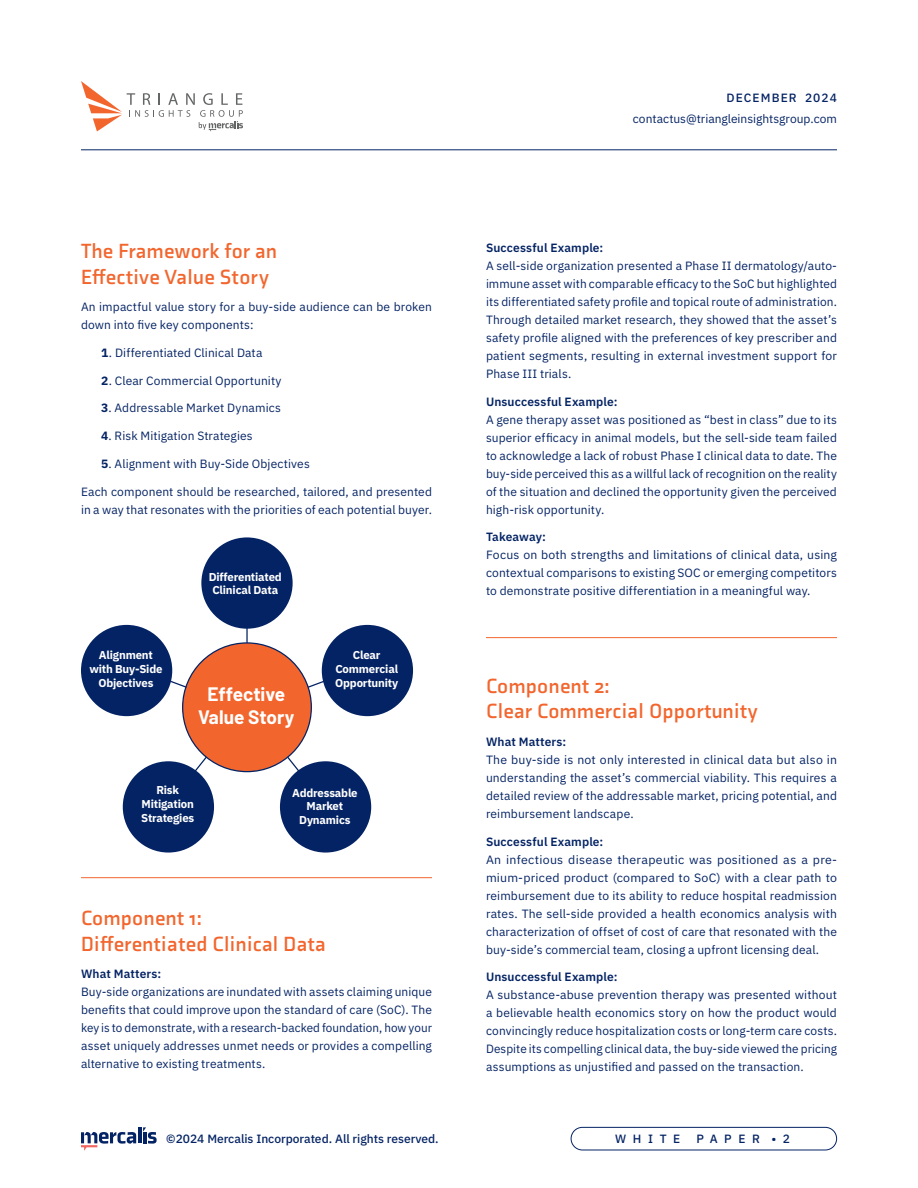
<style>
.page{position:relative;width:918px;height:1188px;background:#fff}
.page>*{position:absolute;margin:0;border:0;box-sizing:border-box;transform-origin:0 0}
.Paragraph_Box{font:700 21px/25.2px "Axia";letter-spacing:.02em;color:#f2662e}
.t1{font:700 19.05px/22.8px "Barlow";color:#fff;text-align:center}
.Paragraph_Box-2{font:12px/18px "IBM Plex Sans";letter-spacing:.01em;color:#042364;text-align:justify}
.Paragraph_Box-3{font:600 12px "IBM Plex Sans";letter-spacing:.01em;color:#042364}
.Eyebrow_Center{font:500 12px "IBM Plex Sans";color:#042364}
.Paragraph_Unjustified{font:12px "IBM Plex Sans";color:#042364}
.Eyebrow_Center-2{font:500 12px "IBM Plex Sans";letter-spacing:.09em;color:#042364}
.Fineprint_SM{font:700 11.4px/13.6px "IBM Plex Sans";letter-spacing:-.015em;color:#fff;text-align:center}
.s1{font-weight:700}
</style>
<div class="page">
<svg style="left:81px;top:81px;width:162px;height:51px"></svg>
<hr style="left:81px;top:150px;width:756px;height:1px;background:#042364">
<hr style="left:81px;top:877px;width:351px;height:1px;background:#f2662e">
<hr style="left:486px;top:637px;width:351px;height:1px;background:#f2662e">
<div style="left:571px;top:1127px;width:266px;height:23px;border:1px solid #042364;border-radius:11px"></div>
<hr style="left:138px;top:1127px;width:3px;height:16px;background:#042364">
<svg style="left:143px;top:1127px;width:14px;height:17px"></svg>
<svg style="left:81px;top:1132px;width:55px;height:19px"></svg>
<div style="left:201px;top:537px;width:92px;height:92px;background:#042364;border-radius:50%"></div>
<div style="left:183px;top:643px;width:128px;height:129px;background:#f2662e;border-radius:50%"></div>
<div style="left:81px;top:625px;width:91px;height:91px;background:#042364;border-radius:50%"></div>
<div style="left:123px;top:761px;width:91px;height:92px;background:#042364;border-radius:50%"></div>
<div style="left:280px;top:761px;width:91px;height:92px;background:#042364;border-radius:50%"></div>
<div style="left:322px;top:625px;width:91px;height:91px;background:#042364;border-radius:50%"></div>
<hr style="left:246px;top:604px;width:2px;height:39px;background:#042364">
<svg style="left:306px;top:678px;width:20px;height:11px"></svg>
<svg style="left:168px;top:678px;width:20px;height:11px"></svg>
<svg style="left:193px;top:755px;width:15px;height:18px"></svg>
<svg style="left:286px;top:755px;width:15px;height:18px"></svg>
<p class="Paragraph_Box" style="left:81px;top:239px;width:197px">The Framework for an<br>Effective Value Story</p>
<p class="Paragraph_Box-2" style="left:81px;top:297px;width:353px">An impactful value story for a buy-side audience can be broken down into five key components:</p>
<p class="Paragraph_Box-2" style="left:101px;top:343px;width:163px"><span class="s1">1</span>. Differentiated Clinical Data</p>
<p class="Paragraph_Box-2" style="left:101px;top:371px;width:182px"><span class="s1">2</span>. Clear Commercial Opportunity</p>
<p class="Paragraph_Box-2" style="left:101px;top:398px;width:181px"><span class="s1">3</span>. Addressable Market Dynamics</p>
<p class="Paragraph_Box-2" style="left:101px;top:426px;width:153px"><span class="s1">4</span>. Risk Mitigation Strategies</p>
<p class="Paragraph_Box-2" style="left:101px;top:454px;width:210px"><span class="s1">5</span>. Alignment with Buy-Side Objectives</p>
<p class="Paragraph_Box-2" style="left:81px;top:481px;width:353px">Each component should be researched, tailored, and presented in a way that resonates with the priorities of each potential buyer.</p>
<p class="Fineprint_SM" style="left:89px;top:647px;width:75px">Alignment with Buy-Side<br>Objectives</p>
<p class="Fineprint_SM" style="left:209px;top:569px;width:75px">Differentiated<br>Clinical Data</p>
<p class="t1" style="left:198px;top:681px;width:97px">Effective<br>Value Story</p>
<p class="Fineprint_SM" style="left:335px;top:647px;width:65px">Clear<br>Commercial<br>Opportunity</p>
<p class="Fineprint_SM" style="left:141px;top:782px;width:55px">Risk<br>Mitigation<br>Strategies</p>
<p class="Fineprint_SM" style="left:292px;top:785px;width:67px">Addressable<br>Market<br>Dynamics</p>
<p class="Paragraph_Box" style="left:81px;top:906px;width:246px">Component 1:<br>Differentiated Clinical Data</p>
<p class="Paragraph_Box-3" style="left:81px;top:965px;width:82px">What Matters:</p>
<p class="Paragraph_Box-2" style="left:81px;top:982px;width:353px">Buy-side organizations are inundated with assets claiming unique benefits that could improve upon the standard of care (SoC). The key is to demonstrate, with a research-backed foundation, how your asset uniquely addresses unmet needs or provides a compelling alternative to existing treatments.</p>
<p class="Eyebrow_Center-2" style="left:727px;top:88px;width:112px">DECEMBER 2024</p>
<p class="Paragraph_Unjustified" style="left:633px;top:109px;width:206px">contactus@triangleinsightsgroup.com</p>
<p class="Paragraph_Box-3" style="left:486px;top:238px;width:119px">Successful Example:</p>
<p class="Paragraph_Box-2" style="left:486px;top:256px;width:353px">A sell-side organization presented a Phase II dermatology/auto&shy;immune asset with comparable efficacy to the SoC but highlighted its differentiated safety profile and topical route of administration.<br>Through detailed market research, they showed that the asset’s safety profile aligned with the preferences of key prescriber and patient segments, resulting in external investment support for Phase III trials.</p>
<p class="Paragraph_Box-3" style="left:486px;top:392px;width:133px">Unsuccessful Example:</p>
<p class="Paragraph_Box-2" style="left:486px;top:409px;width:353px">A gene therapy asset was positioned as “best in class” due to its superior efficacy in animal models, but the sell-side team failed to acknowledge a lack of robust Phase I clinical data to date. The buy-side perceived this as a willful lack of recognition on the reality of the situation and declined the opportunity given the perceived high-risk opportunity.</p>
<p class="Paragraph_Box-3" style="left:486px;top:528px;width:62px">Takeaway:</p>
<p class="Paragraph_Box-2" style="left:486px;top:545px;width:353px">Focus on both strengths and limitations of clinical data, using contextual comparisons to existing SOC or emerging competitors to demonstrate positive differentiation in a meaningful way.</p>
<p class="Paragraph_Box" style="left:486px;top:673px;width:273px">Component 2:<br>Clear Commercial Opportunity</p>
<p class="Paragraph_Box-3" style="left:486px;top:732px;width:82px">What Matters:</p>
<p class="Paragraph_Box-2" style="left:486px;top:750px;width:353px">The buy-side is not only interested in clinical data but also in understanding the asset’s commercial viability. This requires a detailed review of the addressable market, pricing potential, and reimbursement landscape.</p>
<p class="Paragraph_Box-3" style="left:486px;top:832px;width:119px">Successful Example:</p>
<p class="Paragraph_Box-2" style="left:486px;top:849px;width:353px">An infectious disease therapeutic was positioned as a pre&shy;mium-priced product (compared to SoC) with a clear path to reimbursement due to its ability to reduce hospital readmission rates. The sell-side provided a health economics analysis with characterization of offset of cost of care that resonated with the buy-side’s commercial team, closing a upfront licensing deal.</p>
<p class="Paragraph_Box-3" style="left:486px;top:968px;width:133px">Unsuccessful Example:</p>
<p class="Paragraph_Box-2" style="left:486px;top:985px;width:352px">A substance-abuse prevention therapy was presented without a believable health economics story on how the product would convincingly reduce hospitalization costs or long-term care costs.<br>Despite its compelling clinical data, the buy-side viewed the pricing assumptions as unjustified and passed on the transaction.</p>
<p class="Eyebrow_Center" style="left:166px;top:1130px;width:274px">©2024 Mercalis Incorporated. All rights reserved.</p>
<p class="Eyebrow_Center" style="left:615px;top:1129px;width:67px">WHITE</p>
<p class="Eyebrow_Center" style="left:696px;top:1129px;width:95px">PAPER • 2</p>
</div>
